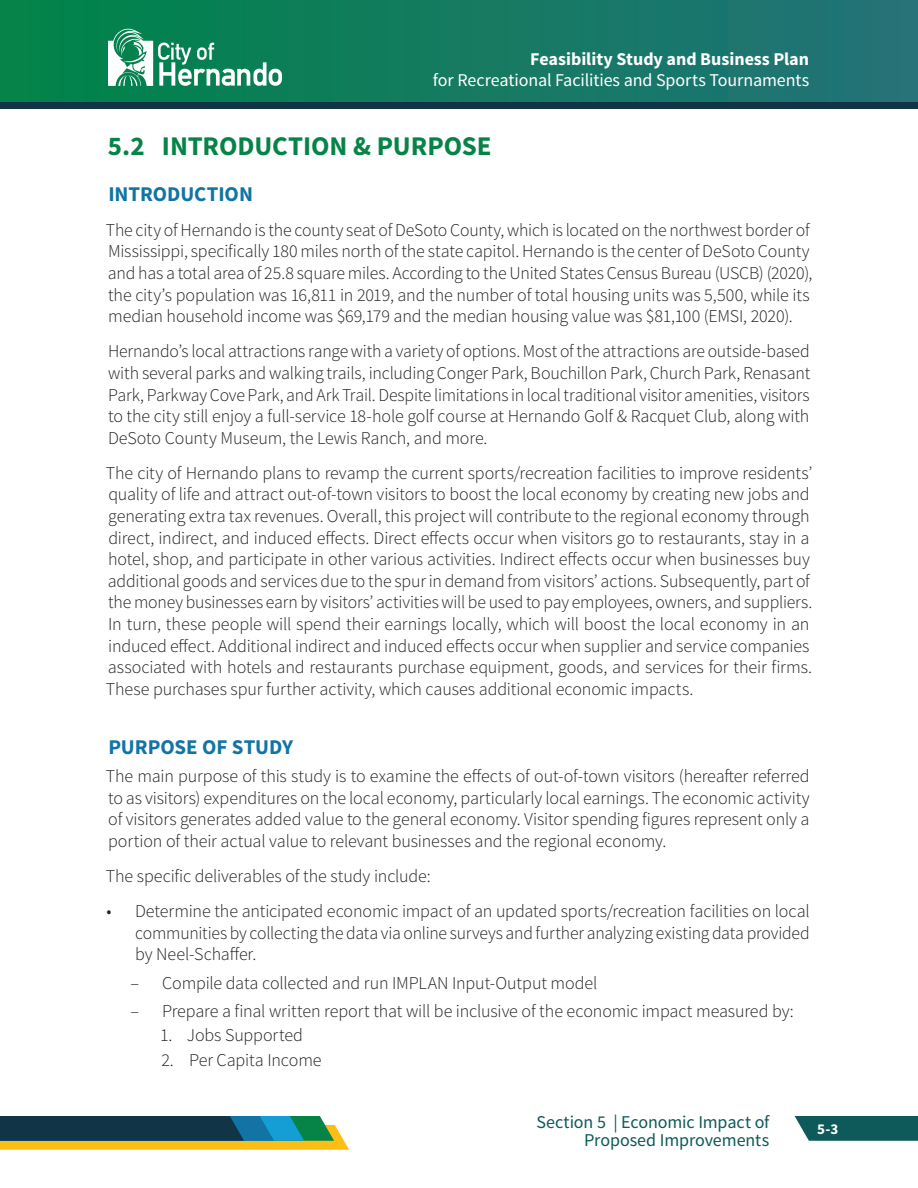
<style>
.page{position:relative;width:918px;height:1188px;background:#fff}
.page>*{position:absolute;margin:0;border:0;box-sizing:border-box;transform-origin:0 0}
.t1{font:700 27px "Source Sans Pro";letter-spacing:-.005em;color:#068447}
.t2{font:700 21px "Source Sans Pro";color:#1174a5}
.t3{font:300 18px/21.6px "Source Sans Pro";letter-spacing:-.01em;color:#231f20;text-align:justify}
.t4{font:18px "Source Sans Pro";letter-spacing:-.005em;color:#fff}
.t5{font:18px/18px "Source Sans Pro";letter-spacing:-.005em;color:#0e5959;text-align:right}
.t6{font:700 18px "Source Sans Pro";color:#fff}
.t7{font:700 15px "Source Sans Pro";color:#fff}
</style>
<div class="page">
<div style="left:0;top:0;width:918px;height:105px;background:linear-gradient(to right,#008448,#257278)"></div>
<div style="left:0;top:102px;width:918px;height:7px;background:#113547"></div>
<svg style="left:108px;top:29px;width:174px;height:57px"></svg>
<svg style="left:0;top:1116px;width:349px;height:34px;background:#597250"></svg>
<svg style="left:795px;top:1116px;width:123px;height:25px;background:#1d6363"></svg>
<p class="t6" style="left:530px;top:47px;width:280px">Feasibility Study and Business Plan</p>
<p class="t4" style="left:433px;top:69px;width:378px">for Recreational Facilities and Sports Tournaments</p>
<h1 class="t1" style="left:108px;top:129px;width:385px">5.2 INTRODUCTION &amp; PURPOSE</h1>
<p class="t2" style="left:108px;top:180px;width:146px">INTRODUCTION</p>
<p class="t3" style="left:106px;top:219px;width:708px;text-align:left">The city of Hernando is the county seat of DeSoto County, which is located on the northwest border of Mississippi, specifically 180 miles north of the state capitol. Hernando is the center of DeSoto County and has a total area of 25.8 square miles. According to the United States Census Bureau (USCB) (2020), the city’s population was 16,811 in 2019, and the number of total housing units was 5,500, while its median household income was $69,179 and the median housing value was $81,100 (EMSI, 2020).</p>
<p class="t3" style="left:108px;top:341px;width:704px">Hernando’s local attractions range with a variety of options. Most of the attractions are outside-based with several parks and walking trails, including Conger Park, Bouchillon Park, Church Park, Renasant Park, Parkway Cove Park, and Ark Trail. Despite limitations in local traditional visitor amenities, visitors to the city still enjoy a full-service 18-hole golf course at Hernando Golf &amp; Racquet Club, along with DeSoto County Museum, the Lewis Ranch, and more.</p>
<p class="t3" style="left:106px;top:462px;width:708px;text-align:left">The city of Hernando plans to revamp the current sports/recreation facilities to improve residents’ quality of life and attract out-of-town visitors to boost the local economy by creating new jobs and generating extra tax revenues. Overall, this project will contribute to the regional economy through direct, indirect, and induced effects. Direct effects occur when visitors go to restaurants, stay in a hotel, shop, and participate in other various activities. Indirect effects occur when businesses buy additional goods and services due to the spur in demand from visitors’ actions. Subsequently, part of the money businesses earn by visitors’ activities will be used to pay employees, owners, and suppliers.<br>In turn, these people will spend their earnings locally, which will boost the local economy in an induced effect. Additional indirect and induced effects occur when supplier and service companies associated with hotels and restaurants purchase equipment, goods, and services for their firms.<br>These purchases spur further activity, which causes additional economic impacts.</p>
<p class="t2" style="left:108px;top:733px;width:186px">PURPOSE OF STUDY</p>
<p class="t3" style="left:106px;top:765px;width:705px">The main purpose of this study is to examine the effects of out-of-town visitors (hereafter referred to as visitors) expenditures on the local economy, particularly local earnings. The economic activity of visitors generates added value to the general economy. Visitor spending figures represent only a portion of their actual value to relevant businesses and the regional economy.</p>
<p class="t3" style="left:106px;top:865px;width:326px">The specific deliverables of the study include:</p>
<p class="t3" style="left:135px;top:900px;width:676px;text-indent:-29px">• Determine the anticipated economic impact of an updated sports/recreation facilities on local communities by collecting the data via online surveys and further analyzing existing data provided by Neel-Schaffer.</p>
<p class="t3" style="left:130px;top:972px;width:469px">– Compile data collected and run IMPLAN Input-Output model</p>
<p class="t3" style="left:130px;top:1000px;width:665px">– Prepare a final written report that will be inclusive of the economic impact measured by:</p>
<p class="t3" style="left:160px;top:1025px;width:144px">1. Jobs Supported</p>
<p class="t3" style="left:161px;top:1049px;width:162px">2. Per Capita Income</p>
<p class="t5" style="left:536px;top:1113px;width:235px">Section 5 | Economic Impact of<br>Proposed Improvements</p>
<p class="t7" style="left:817px;top:1119px;width:23px">5-3</p>
</div>
